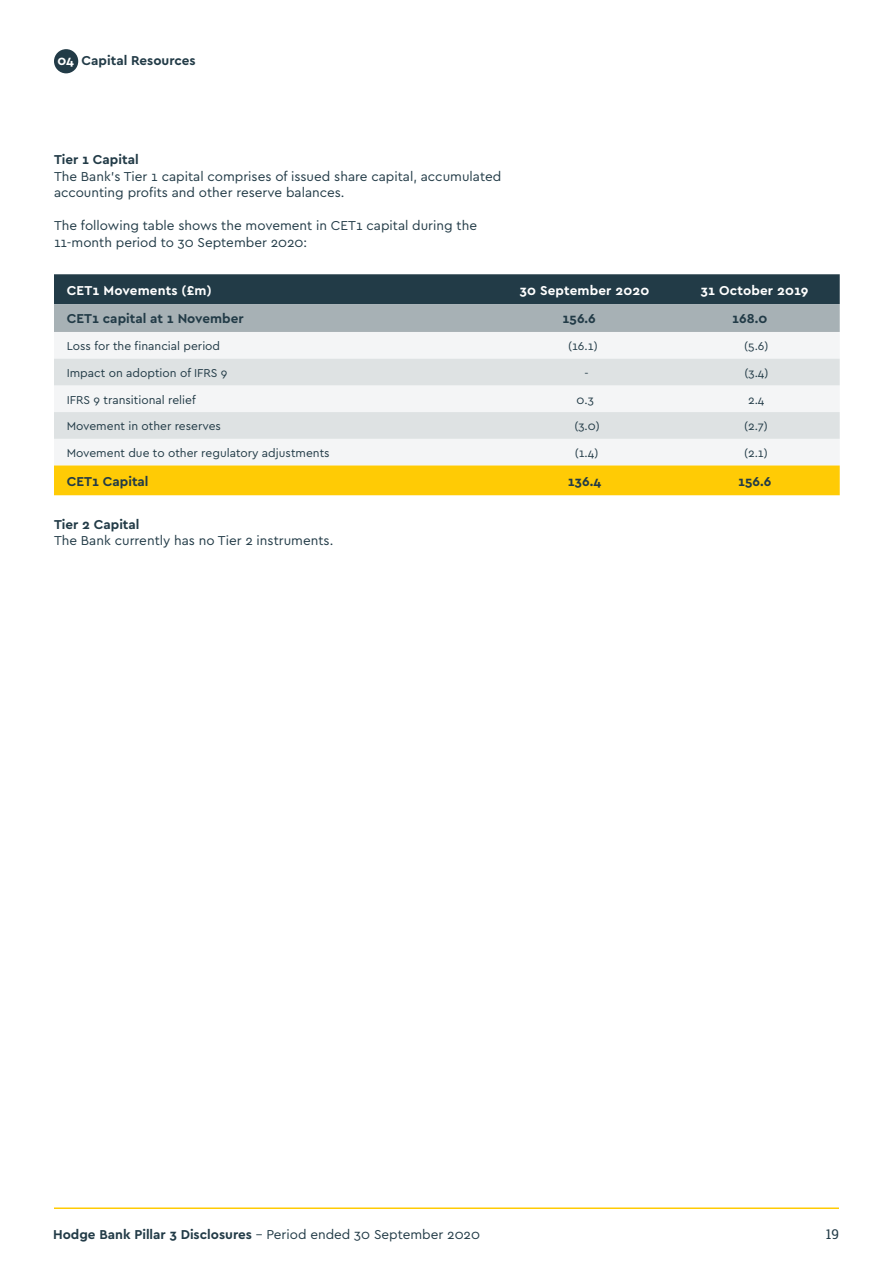
<style>
.page{position:relative;width:893px;height:1263px;background:#fff}
.page>*{position:absolute;margin:0;border:0;box-sizing:border-box;transform-origin:0 0}
.Hodge_Body_Copy_-_Sl{font:13.5px/16.5px "Cera Basic";color:#223b47}
.Table_Body_Copy_8_10{font:700 13.5px "Cera Basic";color:#223b47}
.Table_Bold_Headings{font:700 13.5px "Cera Basic";letter-spacing:.01em;color:#fff}
.Hodge_Sub-Heading{font:700 13.5px "Cera Basic";color:#223b47}
.Hodge_Body_Copy_-_Sl-2{font:700 13.5px "Cera Basic";color:#223b47}
.t1{font:13.5px "Roboto Slab";color:#223b47}
.Table_Body_Copy_8_10-2{font:12px "Cera Basic";color:#223b47}
.s1{color:#fff}
.s2{font-weight:400}
</style>
<div class="page">
<hr style="left:54px;top:1207px;width:785px;height:2px;background:#ffcb05">
<svg style="left:54px;top:274px;width:786px;height:58px;background:#63757d"></svg>
<div style="left:54px;top:332px;width:786px;height:133px;background:#f4f5f6"></div>
<svg style="left:54px;top:359px;width:786px;height:80px;fill:#dee2e3"></svg>
<div style="left:54px;top:465px;width:786px;height:30px;background:#ffcb05"></div>
<div style="left:54px;top:49px;width:24px;height:24px;background:#223b47;border-radius:50%"></div>
<p class="Table_Body_Copy_8_10" style="left:57px;top:53px;width:140px"><span class="s1">04</span> Capital Resources</p>
<p class="Hodge_Sub-Heading" style="left:54px;top:152px;width:86px">Tier 1 Capital</p>
<p class="Hodge_Body_Copy_-_Sl" style="left:54px;top:168px;width:449px">The Bank’s Tier 1 capital comprises of issued share capital, accumulated accounting profits and other reserve balances.</p>
<p class="Hodge_Body_Copy_-_Sl" style="left:54px;top:217px;width:425px">The following table shows the movement in CET1 capital during the<br>11-month period to 30 September 2020:</p>
<p class="Table_Bold_Headings" style="left:67px;top:282px;width:146px">CET1 Movements (£m)</p>
<p class="Table_Bold_Headings" style="left:520px;top:282px;width:131px">30 September 2020</p>
<p class="Table_Bold_Headings" style="left:701px;top:282px;width:109px">31 October 2019</p>
<p class="Table_Body_Copy_8_10" style="left:67px;top:311px;width:178px">CET1 capital at 1 November</p>
<p class="Table_Body_Copy_8_10" style="left:563px;top:311px;width:35px">156.6</p>
<p class="Table_Body_Copy_8_10" style="left:732px;top:311px;width:37px">168.0</p>
<p class="Table_Body_Copy_8_10-2" style="left:67px;top:339px;width:155px">Loss for the financial period</p>
<p class="Table_Body_Copy_8_10-2" style="left:568px;top:339px;width:31px">(16.1)</p>
<p class="Table_Body_Copy_8_10-2" style="left:744px;top:339px;width:26px">(5.6)</p>
<p class="Table_Body_Copy_8_10-2" style="left:67px;top:366px;width:162px">Impact on adoption of IFRS 9</p>
<p class="Table_Body_Copy_8_10-2" style="left:585px;top:366px;width:6px">-</p>
<p class="Table_Body_Copy_8_10-2" style="left:744px;top:366px;width:25px">(3.4)</p>
<p class="Table_Body_Copy_8_10-2" style="left:67px;top:393px;width:130px">IFRS 9 transitional relief</p>
<p class="Table_Body_Copy_8_10-2" style="left:577px;top:393px;width:19px">0.3</p>
<p class="Table_Body_Copy_8_10-2" style="left:748px;top:393px;width:18px">2.4</p>
<p class="Table_Body_Copy_8_10-2" style="left:67px;top:419px;width:156px">Movement in other reserves</p>
<p class="Table_Body_Copy_8_10-2" style="left:574px;top:419px;width:27px">(3.0)</p>
<p class="Table_Body_Copy_8_10-2" style="left:744px;top:419px;width:25px">(2.7)</p>
<p class="Table_Body_Copy_8_10-2" style="left:67px;top:446px;width:264px">Movement due to other regulatory adjustments</p>
<p class="Table_Body_Copy_8_10-2" style="left:575px;top:446px;width:25px">(1.4)</p>
<p class="Table_Body_Copy_8_10-2" style="left:744px;top:446px;width:25px">(2.1)</p>
<p class="Hodge_Body_Copy_-_Sl-2" style="left:67px;top:473px;width:83px">CET1 Capital</p>
<p class="Hodge_Body_Copy_-_Sl-2" style="left:568px;top:473px;width:35px">136.4</p>
<p class="Hodge_Body_Copy_-_Sl-2" style="left:738px;top:473px;width:35px">156.6</p>
<p class="Hodge_Sub-Heading" style="left:54px;top:516px;width:87px">Tier 2 Capital</p>
<p class="Hodge_Body_Copy_-_Sl" style="left:54px;top:532px;width:281px">The Bank currently has no Tier 2 instruments.</p>
<p class="Table_Body_Copy_8_10" style="left:53px;top:1226px;width:428px">Hodge Bank Pillar 3 Disclosures <span class="s2">– Period ended 30 September 2020</span></p>
<p class="t1" style="left:826px;top:1225px;width:15px">19</p>
</div>
